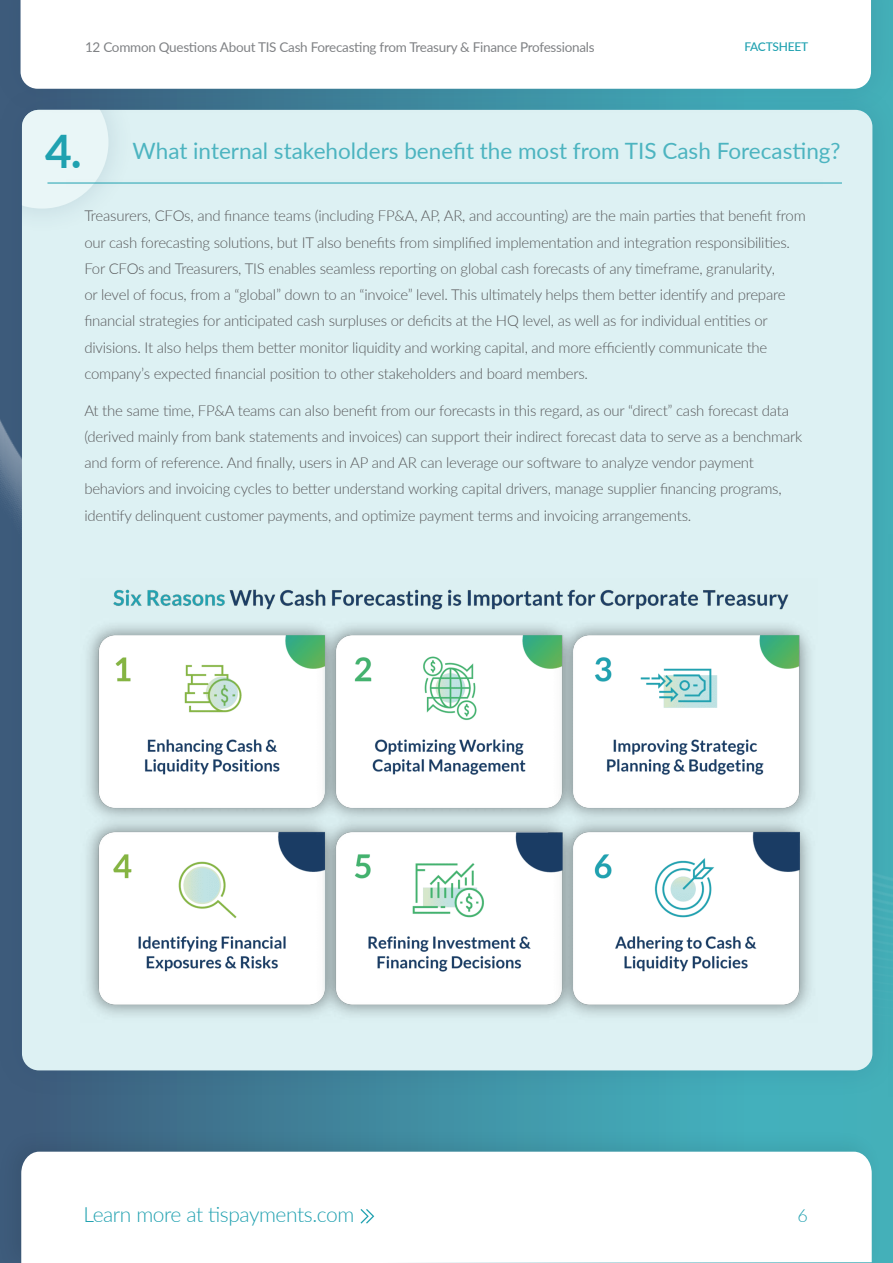
<style>
.page{position:relative;width:893px;height:1263px;background:#fff}
.page>*{position:absolute;margin:0;border:0;box-sizing:border-box;transform-origin:0 0}
.t1{font:22.5px "Lato";color:#4cb4c0}
.t2{font:300 21px "Lato";letter-spacing:-.02em;color:#21a1b0}
.t3{font:300 18px "Lato";color:#21a1b0}
.t4{font:300 15px/26.2px "Lato";letter-spacing:-.015em;color:#58595b}
.t5{font:13.5px "Lato";letter-spacing:-.02em;color:#808285}
.t6{font:500 12px "Lato";letter-spacing:-.02em;color:#1fa1b0}
.s1{font-weight:700;font-size:46.2px;color:#1fa1b0}
</style>
<div class="page">
<img style="left:0;top:1099px;width:893px;height:164px">
<div style="left:0;top:81px;width:893px;height:1018px;background:#1a3d63;opacity:.15"></div>
<div style="left:22px;top:110px;width:850px;height:960px;background:#ddf1f3;border-radius:17px"></div>
<div style="left:22px;top:117px;width:86px;height:92px;background:#e9f6f7"></div>
<div style="left:29px;top:155px;width:831px;height:56px;background:#ddf1f3"></div>
<hr style="left:47px;top:183px;width:795px;height:1px;background:#1fa1b0">
<div style="left:0;top:0;width:893px;height:117px;background:#1a3d63;opacity:.15"></div>
<svg style="left:21px;top:0;width:850px;height:89px"></svg>
<div style="left:885px;top:0;width:8px;height:117px;background:#43aeb7"></div>
<div style="left:887px;top:81px;width:6px;height:482px;background:#43aeb7"></div>
<div style="left:0;top:1127px;width:884px;height:136px;background:#000;opacity:.09"></div>
<svg style="left:21px;top:1152px;width:851px;height:111px"></svg>
<hr style="left:889px;top:1127px;width:4px;height:136px;background:#44b0b9">
<svg style="left:360px;top:1209px;width:14px;height:14px"></svg>
<img style="left:87px;top:589px;width:723px;height:427px">
<hr style="left:889px;top:563px;width:4px;height:533px;background:#42aeb7">
<p class="t5" style="left:85px;top:37px;width:511px">12 Common Questions About TIS Cash Forecasting from Treasury &amp; Finance Professionals</p>
<p class="t6" style="left:744px;top:38px;width:65px">FACTSHEET</p>
<h1 class="t1" style="left:45px;top:135px;width:797px"><span class="s1">4.</span> What internal stakeholders benefit the most from TIS Cash Forecasting?</h1>
<p class="t4" style="left:84px;top:202px;width:723px">Treasurers, CFOs, and finance teams (including FP&amp;A, AP, AR, and accounting) are the main parties that benefit from our cash forecasting solutions, but IT also benefits from simplified implementation and integration responsibilities.<br>For CFOs and Treasurers, TIS enables seamless reporting on global cash forecasts of any timeframe, granularity,<br>or level of focus, from a “global” down to an “invoice” level. This ultimately helps them better identify and prepare financial strategies for anticipated cash surpluses or deficits at the HQ level, as well as for individual entities or divisions. It also helps them better monitor liquidity and working capital, and more efficiently communicate the company’s expected financial position to other stakeholders and board members.</p>
<p class="t4" style="left:84px;top:397px;width:719px">At the same time, FP&amp;A teams can also benefit from our forecasts in this regard, as our “direct” cash forecast data (derived mainly from bank statements and invoices) can support their indirect forecast data to serve as a benchmark and form of reference. And finally, users in AP and AR can leverage our software to analyze vendor payment behaviors and invoicing cycles to better understand working capital drivers, manage supplier financing programs, identify delinquent customer payments, and optimize payment terms and invoicing arrangements.</p>
<h2 class="t2" style="left:84px;top:1199px;width:272px">Learn more at tispayments.com</h2>
<p class="t3" style="left:797px;top:1202px;width:12px">6</p>
</div>
